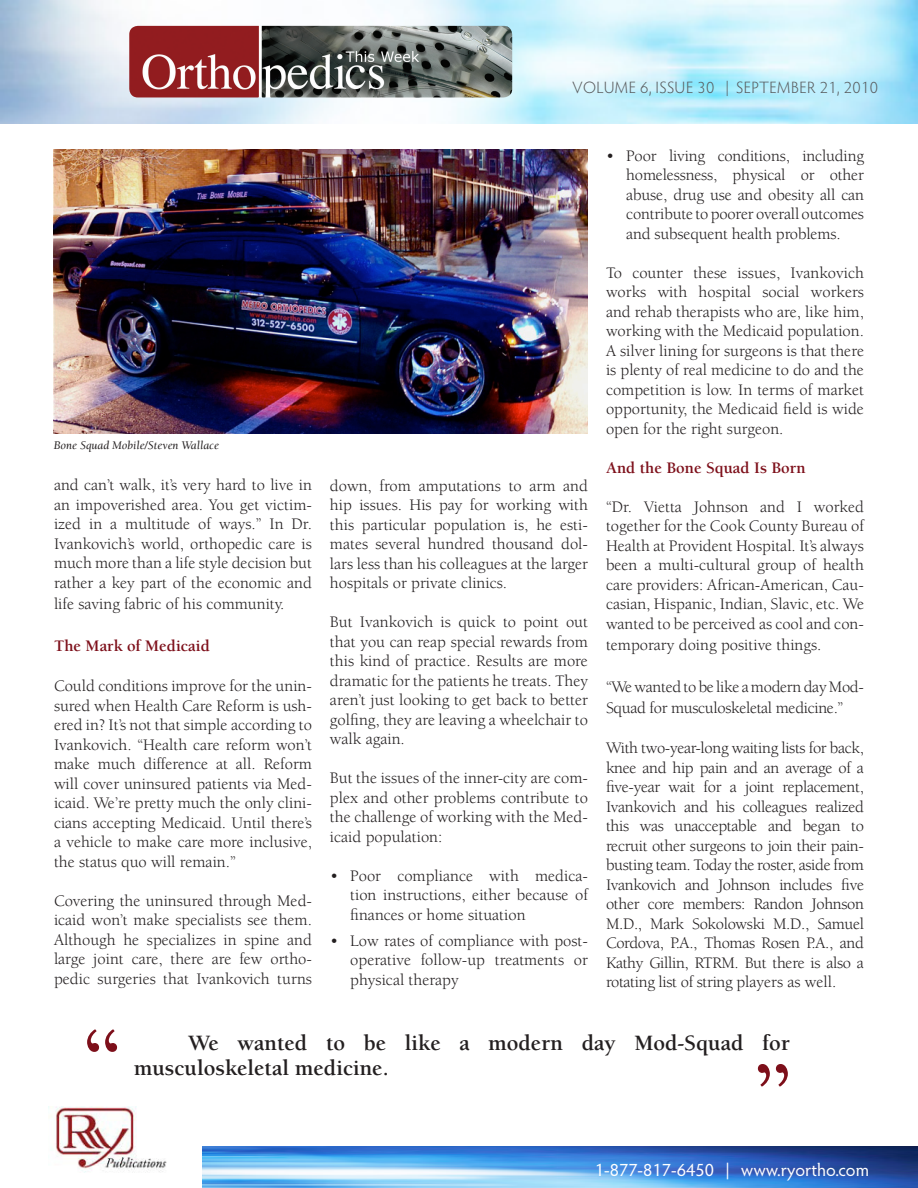
<style>
.page{position:relative;width:918px;height:1188px;background:#fff}
.page>*{position:absolute;margin:0;border:0;box-sizing:border-box;transform-origin:0 0}
.BODY_TEXT{font:700 90px "Berkeley Std";color:#7d0f1a}
.t1{font:700 22.5px "Berkeley Std";color:#231f20}
.t2{font:18px "Hypatia Sans Pro";color:#fff}
.BODY_TEXT-2{font:16.5px/19.5px "Berkeley Std";color:#231f20;text-align:justify}
.BODY_TEXT-3{font:16.5px/21px "Berkeley Std";letter-spacing:-.02em;color:#231f20}
.BODY_TEXT__RED{font:700 16.5px "Berkeley Std";color:#7d0f1a}
.t3{font:300 16.5px "Hypatia Sans Pro";letter-spacing:.025em;color:#57585a}
.Photo_CAPTIONS{font:italic 12px "Berkeley Std";color:#231f20}
</style>
<div class="page">
<img style="left:202px;top:1146px;width:716px;height:42px">
<img style="left:48px;top:1106px;width:119px;height:66px">
<img style="left:129px;top:26px;width:383px;height:71px">
<img style="left:54px;top:149px;width:534px;height:285px">
<p class="t3" style="left:572px;top:76px;width:307px">VOLUME 6, ISSUE 30 | SEPTEMBER 21, 2010</p>
<p class="Photo_CAPTIONS" style="left:54px;top:438px;width:167px">Bone Squad Mobile/Steven Wallace</p>
<p class="BODY_TEXT-2" style="left:54px;top:476px;width:260px">and can’t walk, it’s very hard to live in an impoverished area. You get victim&shy;ized in a multitude of ways.” In Dr.<br>Ivankovich’s world, orthopedic care is much more than a life style decision but rather a key part of the economic and</p>
<p class="BODY_TEXT-2" style="left:54px;top:594px;width:232px">life saving fabric of his community.</p>
<p class="BODY_TEXT__RED" style="left:54px;top:637px;width:157px">The Mark of Medicaid</p>
<p class="BODY_TEXT-2" style="left:54px;top:677px;width:260px">Could conditions improve for the unin&shy;sured when Health Care Reform is ush&shy;ered in? It’s not that simple according to Ivankovich. “Health care reform won’t make much difference at all. Reform will cover uninsured patients via Med&shy;icaid. We’re pretty much the only clini&shy;cians accepting Medicaid. Until there’s a vehicle to make care more inclusive, the status quo will remain.”</p>
<p class="BODY_TEXT-2" style="left:54px;top:891px;width:260px">Covering the uninsured through Med&shy;icaid won’t make specialists see them.<br>Although he specializes in spine and large joint care, there are few ortho&shy;pedic surgeries that Ivankovich turns</p>
<p class="BODY_TEXT-2" style="left:330px;top:476px;width:260px">down, from amputations to arm and hip issues. His pay for working with this particular population is, he esti&shy;mates several hundred thousand dol&shy;lars less than his colleagues at the larger hospitals or private clinics.</p>
<p class="BODY_TEXT-2" style="left:330px;top:613px;width:260px">But Ivankovich is quick to point out that you can reap special rewards from this kind of practice. Results are more dramatic for the patients he treats. They aren’t just looking to get back to better golfing, they are leaving a wheelchair to walk again.</p>
<p class="BODY_TEXT-2" style="left:330px;top:769px;width:260px">But the issues of the inner-city are com&shy;plex and other problems contribute to the challenge of working with the Med&shy;icaid population:</p>
<p class="BODY_TEXT-2" style="left:350px;top:866px;width:239px;text-indent:-20px">• Poor compliance with medica&shy;tion instructions, either because of finances or home situation</p>
<p class="BODY_TEXT-2" style="left:350px;top:931px;width:239px;text-indent:-20px">• Low rates of compliance with post&shy;operative follow-up treatments or physical therapy</p>
<p class="BODY_TEXT-2" style="left:626px;top:146px;width:239px;text-indent:-20px">• Poor living conditions, including homelessness, physical or other abuse, drug use and obesity all can contribute to poorer overall outcomes and subsequent health problems.</p>
<p class="BODY_TEXT-2" style="left:606px;top:263px;width:260px">To counter these issues, Ivankovich works with hospital social workers and rehab therapists who are, like him, working with the Medicaid population.<br>A silver lining for surgeons is that there is plenty of real medicine to do and the competition is low. In terms of market opportunity, the Medicaid field is wide open for the right surgeon.</p>
<p class="BODY_TEXT__RED" style="left:606px;top:459px;width:201px">And the Bone Squad Is Born</p>
<p class="BODY_TEXT-2" style="left:606px;top:497px;width:260px">“Dr. Vietta Johnson and I worked together for the Cook County Bureau of Health at Provident Hospital. It’s always been a multi-cultural group of health care providers: African-American, Cau&shy;casian, Hispanic, Indian, Slavic, etc. We wanted to be perceived as cool and con-</p>
<p class="BODY_TEXT-2" style="left:606px;top:635px;width:217px">temporary doing positive things.</p>
<p class="BODY_TEXT-3" style="left:606px;top:676px;width:259px">“We wanted to be like a modern day Mod-<br>Squad for musculoskeletal medicine.”</p>
<p class="BODY_TEXT-2" style="left:606px;top:739px;width:260px">With two-year-long waiting lists for back, knee and hip pain and an average of a five-year wait for a joint replacement, Ivankovich and his colleagues realized this was unacceptable and began to recruit other surgeons to join their pain&shy;busting team. Today the roster, aside from Ivankovich and Johnson includes five other core members: Randon Johnson M.D., Mark Sokolowski M.D., Samuel Cordova, P.A., Thomas Rosen P.A., and Kathy Gillin, RTRM. But there is also a rotating list of string players as well.</p>
<p class="BODY_TEXT" style="left:82px;top:1012px;width:41px">“</p>
<p class="t1" style="left:188px;top:1031px;width:603px">We wanted to be like a modern day Mod-Squad for</p>
<p class="t1" style="left:134px;top:1056px;width:256px">musculoskeletal medicine.</p>
<p class="BODY_TEXT" style="left:753px;top:1047px;width:41px">”</p>
<p class="t2" style="left:595px;top:1158px;width:276px">1-877-817-6450 | www.ryortho.com</p>
</div>
